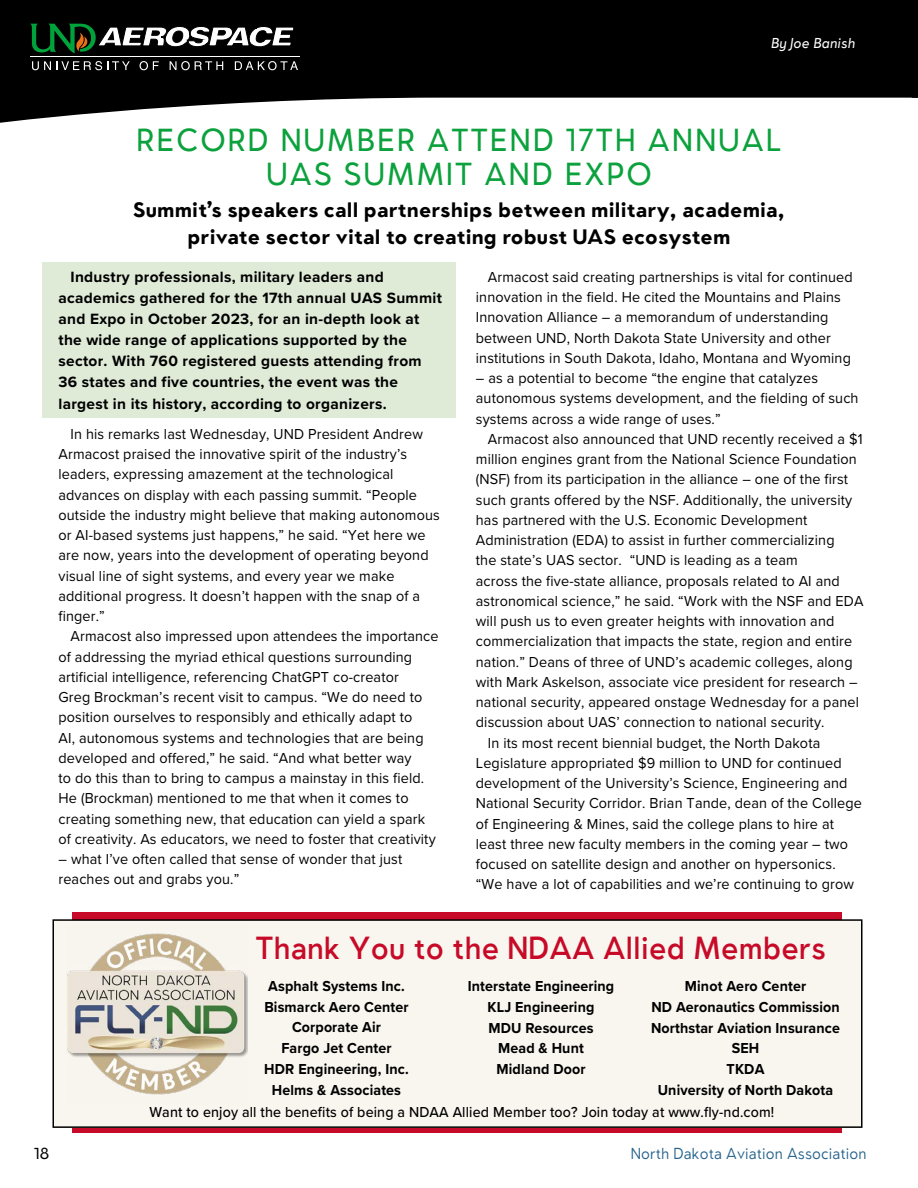
<style>
.page{position:relative;width:918px;height:1188px;background:#fff}
.page>*{position:absolute;margin:0;border:0;box-sizing:border-box;transform-origin:0 0}
.t1{font:30px/34.5px "Oblivian Text";letter-spacing:.08em;color:#0ba13c;text-align:center;scale:.95 1}
.t2{font:500 30px "Oblivian Text";letter-spacing:.01em;color:#c60a27;scale:.95 1}
.t3{font:800 19.5px/27px "Oblivian Text";letter-spacing:.01em;color:#000;text-align:center}
.t4{font:700 15.45px/21.1px "Proxima Nova";letter-spacing:.02em;color:#000}
.t5{font:15px/20.2px "Proxima Nova";letter-spacing:.01em;color:#000;scale:.96 1}
.t6{font:700 15px/20.9px "Proxima Nova";letter-spacing:.01em;color:#000;text-align:center;scale:.95 1}
.t7{font:500 15px "Proxima Nova";letter-spacing:.01em;color:#000;scale:.95 1}
.t8{font:300 15px "Oblivian Text";letter-spacing:.01em;color:#23618b;scale:.94 1}
.t9{font:15px "Oblivian Text";color:#000}
.t10{font:italic 13.5px "Oblivian Text";letter-spacing:.01em;color:#fff;scale:.95 1}
</style>
<div class="page">
<div style="left:73px;top:913px;width:769px;height:220px;background:#c60a27"></div>
<div style="left:53px;top:920px;width:809px;height:207px;background:#f9f5ef"></div>
<div style="left:52px;top:919px;width:810px;height:209px;border:2px solid #000"></div>
<img style="left:67px;top:933px;width:180px;height:162px">
<svg style="left:0;top:0;width:918px;height:123px;fill:#000"></svg>
<hr style="left:30px;top:56px;width:270px;height:1px;background:#fff">
<svg style="left:30px;top:24px;width:268px;height:29px"></svg>
<svg style="left:32px;top:61px;width:98px;height:9px"></svg>
<svg style="left:140px;top:61px;width:19px;height:9px"></svg>
<svg style="left:170px;top:61px;width:53px;height:9px"></svg>
<svg style="left:235px;top:61px;width:63px;height:9px"></svg>
<div style="left:42px;top:262px;width:413px;height:156px;background:#dfead7"></div>
<p class="t10" style="left:771px;top:33px;width:90px">By Joe Banish</p>
<h1 class="t1" style="left:137px;top:121px;width:680px">RECORD NUMBER ATTEND 17TH ANNUAL<br>UAS SUMMIT AND EXPO</h1>
<h2 class="t3" style="left:133px;top:196px;width:653px">Summit’s speakers call partnerships between military, academia, private sector vital to creating robust UAS ecosystem</h2>
<p class="t4" style="left:58px;top:266px;width:385px;text-indent:12px">Industry professionals, military leaders and academics gathered for the 17th annual UAS Summit and Expo in October 2023, for an in-depth look at the wide range of applications supported by the sector. With 760 registered guests attending from 36 states and five countries, the event was the largest in its history, according to organizers.</p>
<p class="t5" style="left:59px;top:423px;width:399px;text-indent:12px">In his remarks last Wednesday, UND President Andrew Armacost praised the innovative spirit of the industry’s leaders, expressing amazement at the technological advances on display with each passing summit. “People outside the industry might believe that making autonomous or AI-based systems just happens,” he said. “Yet here we are now, years into the development of operating beyond visual line of sight systems, and every year we make additional progress. It doesn’t happen with the snap of a finger.”</p>
<p class="t5" style="left:59px;top:626px;width:397px;text-indent:12px">Armacost also impressed upon attendees the importance of addressing the myriad ethical questions surrounding artificial intelligence, referencing ChatGPT co-creator<br>Greg Brockman’s recent visit to campus. “We do need to position ourselves to responsibly and ethically adapt to<br>AI, autonomous systems and technologies that are being developed and offered,” he said. “And what better way<br>to do this than to bring to campus a mainstay in this field.<br>He (Brockman) mentioned to me that when it comes to creating something new, that education can yield a spark of creativity. As educators, we need to foster that creativity</p>
<p class="t5" style="left:59px;top:848px;width:360px">– what I’ve often called that sense of wonder that just reaches out and grabs you.”</p>
<p class="t5" style="left:476px;top:266px;width:394px;text-indent:12px">Armacost said creating partnerships is vital for continued innovation in the field. He cited the Mountains and Plains Innovation Alliance – a memorandum of understanding between UND, North Dakota State University and other institutions in South Dakota, Idaho, Montana and Wyoming</p>
<p class="t5" style="left:476px;top:367px;width:400px">– as a potential to become “the engine that catalyzes autonomous systems development, and the fielding of such systems across a wide range of uses.”</p>
<p class="t5" style="left:488px;top:428px;width:392px">Armacost also announced that UND recently received a $1</p>
<p class="t5" style="left:476px;top:448px;width:398px">million engines grant from the National Science Foundation</p>
<p class="t5" style="left:476px;top:469px;width:389px">(NSF) from its participation in the alliance – one of the first</p>
<p class="t5" style="left:476px;top:489px;width:394px">such grants offered by the NSF. Additionally, the university</p>
<p class="t5" style="left:476px;top:509px;width:347px">has partnered with the U.S. Economic Development</p>
<p class="t5" style="left:476px;top:529px;width:375px">Administration (EDA) to assist in further commercializing</p>
<p class="t5" style="left:476px;top:550px;width:337px">the state’s UAS sector. “UND is leading as a team</p>
<p class="t5" style="left:476px;top:570px;width:381px">across the five-state alliance, proposals related to AI and</p>
<p class="t5" style="left:476px;top:590px;width:405px">astronomical science,” he said. “Work with the NSF and EDA</p>
<p class="t5" style="left:476px;top:610px;width:375px">will push us to even greater heights with innovation and</p>
<p class="t5" style="left:476px;top:631px;width:393px">commercialization that impacts the state, region and entire</p>
<p class="t5" style="left:476px;top:651px;width:394px">nation.” Deans of three of UND’s academic colleges, along</p>
<p class="t5" style="left:476px;top:671px;width:399px">with Mark Askelson, associate vice president for research –</p>
<p class="t5" style="left:476px;top:691px;width:401px">national security, appeared onstage Wednesday for a panel</p>
<p class="t5" style="left:476px;top:712px;width:365px">discussion about UAS’ connection to national security.</p>
<p class="t5" style="left:488px;top:732px;width:348px">In its most recent biennial budget, the North Dakota</p>
<p class="t5" style="left:476px;top:752px;width:382px">Legislature appropriated $9 million to UND for continued</p>
<p class="t5" style="left:476px;top:772px;width:389px">development of the University’s Science, Engineering and</p>
<p class="t5" style="left:476px;top:793px;width:404px">National Security Corridor. Brian Tande, dean of the College</p>
<p class="t5" style="left:476px;top:813px;width:375px">of Engineering &amp; Mines, said the college plans to hire at</p>
<p class="t5" style="left:476px;top:833px;width:389px">least three new faculty members in the coming year – two</p>
<p class="t5" style="left:476px;top:853px;width:376px">focused on satellite design and another on hypersonics.</p>
<p class="t5" style="left:476px;top:874px;width:395px">“We have a lot of capabilities and we’re continuing to grow</p>
<h1 class="t2" style="left:256px;top:925px;width:602px">Thank You to the NDAA Allied Members</h1>
<p class="t6" style="left:264px;top:975px;width:153px">Asphalt Systems Inc.<br>Bismarck Aero Center<br>Corporate Air<br>Fargo Jet Center<br>HDR Engineering, Inc.<br>Helms &amp; Associates</p>
<p class="t6" style="left:468px;top:975px;width:156px">Interstate Engineering<br>KLJ Engineering<br>MDU Resources<br>Mead &amp; Hunt<br>Midland Door</p>
<p class="t6" style="left:651px;top:975px;width:200px">Minot Aero Center<br>ND Aeronautics Commission<br>Northstar Aviation Insurance<br>SEH<br>TKDA<br>University of North Dakota</p>
<p class="t7" style="left:149px;top:1100px;width:659px">Want to enjoy all the benefits of being a NDAA Allied Member too? Join today at www.fly-nd.com!</p>
<p class="t9" style="left:34px;top:1142px;width:17px">18</p>
<p class="t8" style="left:631px;top:1142px;width:252px">North Dakota Aviation Association</p>
</div>
